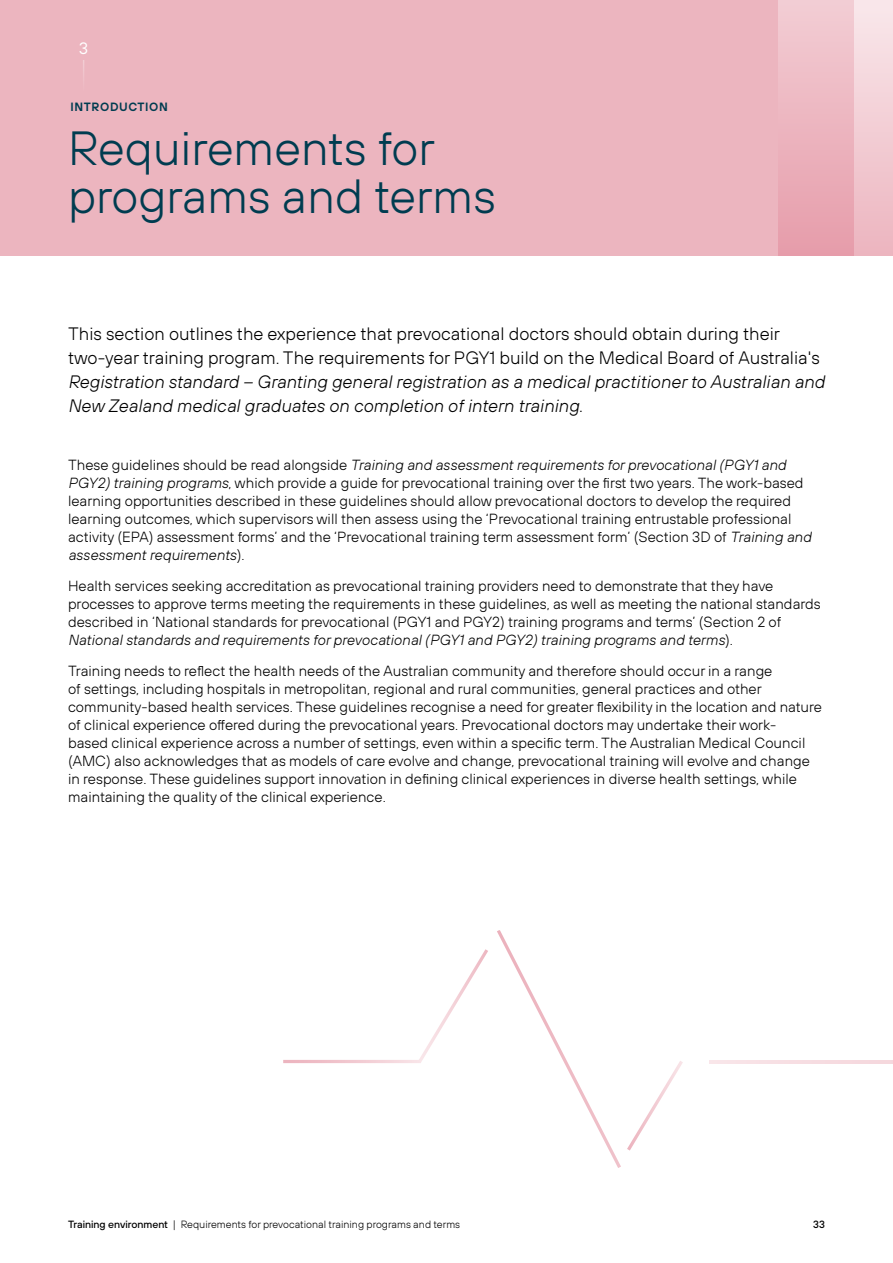
<style>
.page{position:relative;width:893px;height:1263px;background:#fff}
.page>*{position:absolute;margin:0;border:0;box-sizing:border-box;transform-origin:0 0}
.t1{font:300 48px/48px "TT Hoves";color:#003c50}
.t2{font:300 18px/24px "TT Hoves";color:#000}
.t3{font:italic 300 18px/24px "TT Hoves";color:#000}
.t4{font:16.5px "TT Hoves";color:#fff}
.t5{font:300 14.7px/18px "TT Hoves";color:#000}
.t6{font:600 12px "TT Hoves";letter-spacing:.05em;color:#003c50}
.t7{font:300 10.5px "TT Hoves";color:#000}
.t8{font:500 10.5px "TT Hoves";color:#000}
.s1{font-style:normal}
.s2{font-style:italic}
.s3{font-weight:500}
</style>
<div class="page">
<div style="left:0;top:0;width:893px;height:256px;background:#ecb5bf"></div>
<hr style="left:83px;top:60px;width:1px;height:32px;background:#fff">
<div style="left:778px;top:0;width:115px;height:256px;background:linear-gradient(to bottom,#f3ced5,#e69dab)"></div>
<div style="left:855px;top:0;width:38px;height:256px;background:linear-gradient(to bottom,#f9e8eb,#ecb5bf)"></div>
<hr style="left:709px;top:1060px;width:184px;height:3px;background:#f7dde2">
<svg style="left:627px;top:1061px;width:56px;height:89px"></svg>
<svg style="left:283px;top:949px;width:205px;height:114px"></svg>
<svg style="left:497px;top:930px;width:124px;height:238px"></svg>
<p class="t4" style="left:79px;top:38px;width:11px">3</p>
<p class="t6" style="left:71px;top:99px;width:99px">INTRODUCTION</p>
<h1 class="t1" style="left:68px;top:123px;width:429px">Requirements for programs and terms</h1>
<p class="t2" style="left:68px;top:321px;width:753px">This section outlines the experience that prevocational doctors should obtain during their two-year training program. The requirements for PGY1 build on the Medical Board of Australia's</p>
<p class="t3" style="left:68px;top:369px;width:758px">Registration standard – Granting general registration as a medical practitioner to Australian and<br>New Zealand medical graduates on completion of intern training<span class="s1">.</span></p>
<p class="t5" style="left:68px;top:456px;width:745px">These guidelines should be read alongside <span class="s2">Training and assessment requirements for prevocational (PGY1 and PGY2) training programs</span>, which provide a guide for prevocational training over the first two years. The work-based learning opportunities described in these guidelines should allow prevocational doctors to develop the required learning outcomes, which supervisors will then assess using the ‘Prevocational training entrustable professional activity (EPA) assessment forms’ and the ‘Prevocational training term assessment form’ (Section 3D of <span class="s2">Training and assessment requirements</span>).</p>
<p class="t5" style="left:68px;top:577px;width:754px">Health services seeking accreditation as prevocational training providers need to demonstrate that they have processes to approve terms meeting the requirements in these guidelines, as well as meeting the national standards described in ‘National standards for prevocational (PGY1 and PGY2) training programs and terms’ (Section 2 of <span class="s2">National standards and requirements for prevocational (PGY1 and PGY2) training programs and terms</span>).</p>
<p class="t5" style="left:68px;top:661px;width:755px">Training needs to reflect the health needs of the Australian community and therefore should occur in a range<br>of settings, including hospitals in metropolitan, regional and rural communities, general practices and other community-based health services. These guidelines recognise a need for greater flexibility in the location and nature of clinical experience offered during the prevocational years. Prevocational doctors may undertake their work-<br>based clinical experience across a number of settings, even within a specific term. The Australian Medical Council (AMC) also acknowledges that as models of care evolve and change, prevocational training will evolve and change in response. These guidelines support innovation in defining clinical experiences in diverse health settings, while maintaining the quality of the clinical experience.</p>
<p class="t7" style="left:68px;top:1218px;width:394px"><span class="s3">Training environment</span> | Requirements for prevocational training programs and terms</p>
<p class="t8" style="left:813px;top:1218px;width:13px">33</p>
</div>
